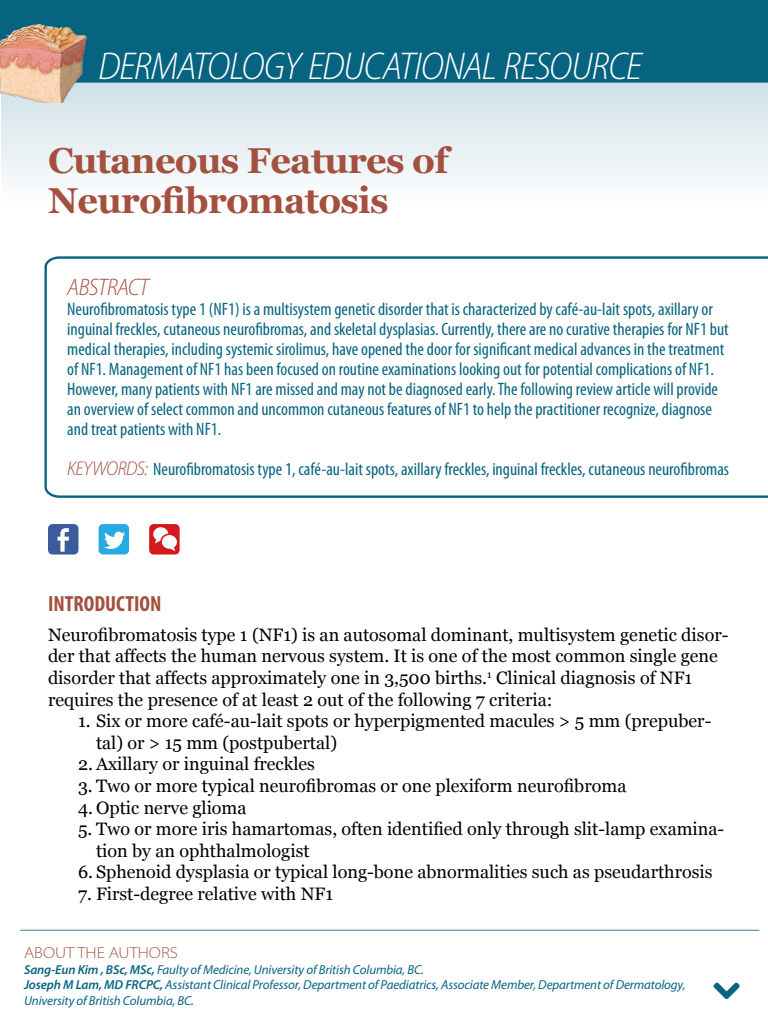
<style>
.page{position:relative;width:768px;height:1024px;background:#fff}
.page>*{position:absolute;margin:0;border:0;box-sizing:border-box;transform-origin:0 0}
.t1{font:italic 300 semi-condensed 38.9px "Myriad Pro";letter-spacing:-.02em;color:#fff}
.t2{font:700 36px/40px "Georgia";letter-spacing:-.02em;color:#a45040}
.t3{font:italic 300 semi-condensed 24px "Myriad Pro";letter-spacing:-.025em;color:#a45040}
.t4{font:700 condensed 22px "Myriad Pro";color:#a45040}
.t5{font:condensed 18px/20px "Myriad Pro";color:#066481}
.t6{font:18px/21.6px "Georgia";color:#000}
.t7{font:300 semi-expanded 16px "Myriad Pro";color:#a45040}
.t8{font:italic 13px/15.6px "Myriad Pro";letter-spacing:-.01em;color:#066481}
.s1{font-weight:300;font-style:italic;font-stretch:semi-condensed;font-size:20px;color:#a45040}
.s2{font-weight:600}
</style>
<div class="page">
<div style="left:1px;top:78px;width:767px;height:126px;background:linear-gradient(to bottom,#ccdfe5,#fdfefe)"></div>
<div style="left:1px;top:1px;width:766px;height:81px;background:#066481"></div>
<div style="left:0;top:0;width:768px;height:83px;border:2px solid #066481"></div>
<svg style="left:44px;top:256px;width:724px;height:242px"></svg>
<img style="left:0;top:12px;width:89px;height:91px">
<hr style="left:21px;top:930px;width:738px;height:1px;background:#38839a">
<div style="left:48px;top:524px;width:30px;height:31px;background:#3c5b9a;border-radius:5px"></div>
<svg style="left:58px;top:528px;width:11px;height:24px"></svg>
<div style="left:99px;top:524px;width:30px;height:31px;background:#27aae1;border-radius:5px"></div>
<svg style="left:104px;top:532px;width:21px;height:17px"></svg>
<svg style="left:149px;top:524px;width:31px;height:31px"></svg>
<h1 class="t1" style="left:98px;top:43px;width:545px">DERMATOLOGY EDUCATIONAL RESOURCE</h1>
<h2 class="t2" style="left:48px;top:140px;width:402px">Cutaneous Features of<br>Neurofibromatosis</h2>
<h3 class="t3" style="left:67px;top:273px;width:83px">ABSTRACT</h3>
<p class="t5" style="left:67px;top:299px;width:663px">Neurofibromatosis type 1 (NF1) is a multisystem genetic disorder that is characterized by café-au-lait spots, axillary or inguinal freckles, cutaneous neurofibromas, and skeletal dysplasias. Currently, there are no curative therapies for NF1 but medical therapies, including systemic sirolimus, have opened the door for significant medical advances in the treatment of NF1. Management of NF1 has been focused on routine examinations looking out for potential complications of NF1.<br>However, many patients with NF1 are missed and may not be diagnosed early. The following review article will provide an overview of select common and uncommon cutaneous features of NF1 to help the practitioner recognize, diagnose and treat patients with NF1.</p>
<p class="t5" style="left:67px;top:459px;width:663px"><span class="s1">KEYWORDS:</span> Neurofibromatosis type 1, café-au-lait spots, axillary freckles, inguinal freckles, cutaneous neurofibromas</p>
<p class="t4" style="left:48px;top:590px;width:115px">INTRODUCTION</p>
<p class="t6" style="left:48px;top:624px;width:682px">Neurofibromatosis type 1 (NF1) is an autosomal dominant, multisystem genetic disor&shy;der that affects the human nervous system. It is one of the most common single gene disorder that affects approximately one in 3,500 births.<sup>1</sup> Clinical diagnosis of NF1 requires the presence of at least 2 out of the following 7 criteria:</p>
<p class="t6" style="left:96px;top:711px;width:617px;text-indent:-18px">1. Six or more café-au-lait spots or hyperpigmented macules &gt; 5 mm (prepuber&shy;tal) or &gt; 15 mm (postpubertal)</p>
<p class="t6" style="left:78px;top:754px;width:239px">2. Axillary or inguinal freckles</p>
<p class="t6" style="left:78px;top:775px;width:550px">3. Two or more typical neurofibromas or one plexiform neurofibroma</p>
<p class="t6" style="left:78px;top:797px;width:170px">4. Optic nerve glioma</p>
<p class="t6" style="left:96px;top:819px;width:630px;text-indent:-18px">5. Two or more iris hamartomas, often identified only through slit-lamp examina&shy;tion by an ophthalmologist</p>
<p class="t6" style="left:78px;top:862px;width:636px">6. Sphenoid dysplasia or typical long-bone abnormalities such as pseudarthrosis</p>
<p class="t6" style="left:78px;top:883px;width:257px">7. First-degree relative with NF1</p>
<p class="t7" style="left:24px;top:943px;width:155px">ABOUT THE AUTHORS</p>
<p class="t8" style="left:24px;top:961px;width:663px"><span class="s2">Sang-Eun Kim , BSc, MSc,</span> Faulty of Medicine, University of British Columbia, BC.<br><span class="s2">Joseph M Lam, MD FRCPC,</span> Assistant Clinical Professor, Department of Paediatrics, Associate Member, Department of Dermatology,<br>University of British Columbia, BC.</p>
</div>
